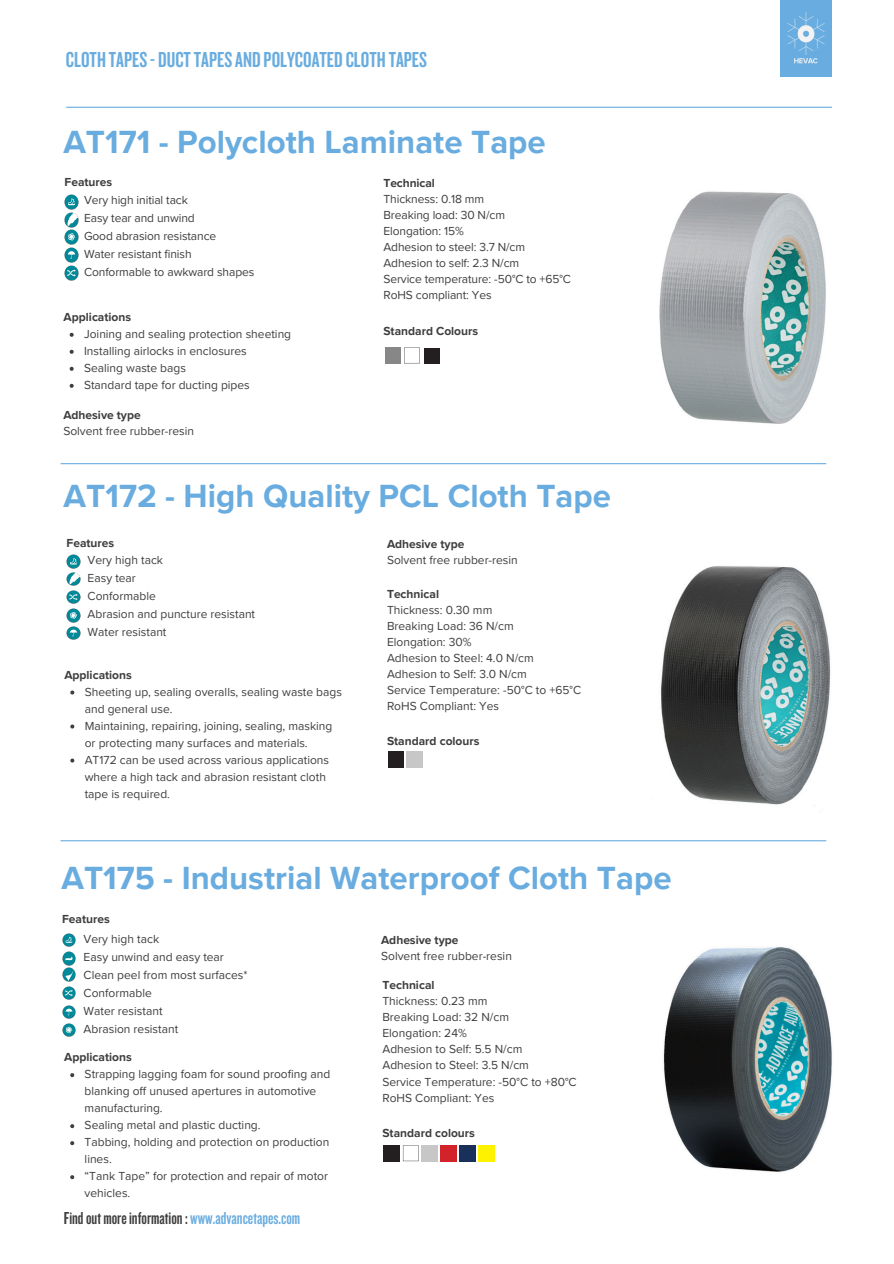
<style>
.page{position:relative;width:894px;height:1264px;background:#fff}
.page>*{position:absolute;margin:0;border:0;box-sizing:border-box;transform-origin:0 0}
.t1{font:700 33px "Proxima Nova";color:#69acdf}
.t2{font:22.5px "Knockout 48";color:#69acdf}
.t3{font:18px "Knockout 48";color:#3f3e3f}
.t4{font:12px/17px "Proxima Nova";color:#3f3e3f}
.t5{font:700 12px "Proxima Nova";color:#3f3e3f}
.s1{color:#69acdf}
</style>
<div class="page">
<img style="left:661px;top:566px;width:170px;height:239px">
<div style="left:388px;top:751px;width:15px;height:16px;background:#231f20"></div>
<div style="left:406px;top:751px;width:16px;height:16px;background:#c7c7c8"></div>
<img style="left:67px;top:626px;width:13px;height:14px">
<svg style="left:67px;top:572px;width:13px;height:13px"></svg>
<img style="left:67px;top:554px;width:13px;height:14px">
<svg style="left:67px;top:609px;width:13px;height:13px"></svg>
<img style="left:67px;top:590px;width:13px;height:14px">
<svg style="left:70px;top:690px;width:4px;height:4px"></svg>
<svg style="left:70px;top:724px;width:4px;height:4px"></svg>
<svg style="left:70px;top:758px;width:4px;height:4px"></svg>
<img style="left:663px;top:947px;width:169px;height:225px">
<div style="left:384px;top:1145px;width:15px;height:16px;background:#231f20"></div>
<svg style="left:403px;top:1145px;width:15px;height:16px"></svg>
<div style="left:422px;top:1145px;width:15px;height:16px;background:#c7c7c8"></div>
<div style="left:440px;top:1145px;width:16px;height:16px;background:#d2232a"></div>
<div style="left:459px;top:1145px;width:16px;height:16px;background:#18305a"></div>
<div style="left:479px;top:1145px;width:15px;height:16px;background:#fff200"></div>
<img style="left:62px;top:951px;width:14px;height:14px">
<img style="left:62px;top:1005px;width:14px;height:13px">
<svg style="left:62px;top:986px;width:13px;height:13px"></svg>
<img style="left:62px;top:1023px;width:14px;height:13px">
<img style="left:62px;top:933px;width:14px;height:13px">
<img style="left:62px;top:967px;width:13px;height:14px">
<svg style="left:70px;top:1073px;width:4px;height:4px"></svg>
<svg style="left:70px;top:1124px;width:4px;height:4px"></svg>
<svg style="left:70px;top:1141px;width:4px;height:4px"></svg>
<svg style="left:70px;top:1175px;width:4px;height:4px"></svg>
<img style="left:659px;top:191px;width:167px;height:233px">
<div style="left:385px;top:347px;width:16px;height:16px;background:#878787"></div>
<svg style="left:404px;top:347px;width:15px;height:16px"></svg>
<img style="left:64px;top:248px;width:15px;height:14px">
<img style="left:64px;top:194px;width:15px;height:15px">
<img style="left:64px;top:213px;width:15px;height:14px">
<img style="left:64px;top:230px;width:15px;height:14px">
<img style="left:64px;top:265px;width:15px;height:15px">
<div style="left:423px;top:348px;width:16px;height:15px;background:#231f20"></div>
<svg style="left:70px;top:333px;width:4px;height:4px"></svg>
<svg style="left:70px;top:350px;width:4px;height:4px"></svg>
<svg style="left:70px;top:367px;width:4px;height:4px"></svg>
<svg style="left:70px;top:384px;width:4px;height:4px"></svg>
<div style="left:780px;top:0;width:51px;height:77px;background:#69acdf"></div>
<img style="left:787px;top:12px;width:38px;height:52px">
<hr style="left:66px;top:107px;width:765px;height:1px;background:#69acdf">
<hr style="left:61px;top:463px;width:765px;height:1px;background:#69acdf">
<hr style="left:61px;top:840px;width:765px;height:1px;background:#69acdf">
<p class="t2" style="left:66px;top:46px;width:362px">CLOTHTAPES-DUCTTAPESANDPOLYCOATEDCLOTHTAPES</p>
<p class="t1" style="left:63px;top:123px;width:484px">AT171 - Polycloth Laminate Tape</p>
<h4 class="t5" style="left:383px;top:176px;width:53px">Technical</h4>
<p class="t4" style="left:383px;top:191px;width:102px">Thickness: 0.18 mm</p>
<p class="t4" style="left:383px;top:207px;width:123px">Breaking load: 30 N/cm</p>
<p class="t4" style="left:383px;top:223px;width:82px">Elongation: 15%</p>
<p class="t4" style="left:383px;top:239px;width:143px">Adhesion to steel: 3.7 N/cm</p>
<p class="t4" style="left:383px;top:255px;width:137px">Adhesion to self: 2.3 N/cm</p>
<p class="t4" style="left:383px;top:271px;width:189px;line-height:16px">Service temperature: -50°C to +65°C<br>RoHS compliant: Yes</p>
<p class="t5" style="left:383px;top:324px;width:96px">Standard Colours</p>
<h4 class="t5" style="left:65px;top:175px;width:49px">Features</h4>
<p class="t4" style="left:84px;top:192px;width:105px">Very high initial tack</p>
<p class="t4" style="left:84px;top:210px;width:112px">Easy tear and unwind</p>
<p class="t4" style="left:84px;top:228px;width:134px">Good abrasion resistance</p>
<p class="t4" style="left:84px;top:246px;width:109px">Water resistant finish</p>
<p class="t4" style="left:84px;top:264px;width:172px">Conformable to awkward shapes</p>
<p class="t5" style="left:64px;top:310px;width:69px">Applications</p>
<p class="t4" style="left:84px;top:325px;width:208px">Joining and sealing protection sheeting</p>
<h1 class="t4" style="left:84px;top:342px;width:164px">Installing airlocks in enclosures</h1>
<h4 class="t4" style="left:84px;top:359px;width:103px">Sealing waste bags</h4>
<p class="t4" style="left:84px;top:376px;width:167px">Standard tape for ducting pipes</p>
<p class="t5" style="left:63px;top:407px;width:79px">Adhesive type</p>
<p class="t4" style="left:63px;top:422px;width:132px">Solvent free rubber-resin</p>
<h2 class="t1" style="left:64px;top:476px;width:549px">AT172 - High Quality PCL Cloth Tape</h2>
<p class="t5" style="left:67px;top:536px;width:49px">Features</p>
<p class="t4" style="left:88px;top:552px;width:77px">Very high tack</p>
<h1 class="t4" style="left:88px;top:570px;width:50px">Easy tear</h1>
<h4 class="t4" style="left:88px;top:588px;width:70px">Conformable</h4>
<p class="t4" style="left:88px;top:605px;width:169px;line-height:18px">Abrasion and puncture resistant<br>Water resistant</p>
<p class="t5" style="left:387px;top:537px;width:79px">Adhesive type</p>
<p class="t4" style="left:387px;top:552px;width:132px">Solvent free rubber-resin</p>
<p class="t5" style="left:387px;top:586px;width:54px">Technical</p>
<p class="t4" style="left:387px;top:601px;width:107px">Thickness: 0.30 mm</p>
<p class="t4" style="left:387px;top:617px;width:128px">Breaking Load: 36 N/cm</p>
<p class="t4" style="left:387px;top:633px;width:86px">Elongation: 30%</p>
<p class="t4" style="left:387px;top:650px;width:148px;line-height:16px">Adhesion to Steel: 4.0 N/cm<br>Adhesion to Self: 3.0 N/cm</p>
<p class="t4" style="left:387px;top:681px;width:196px">Service Temperature: -50°C to +65°C</p>
<p class="t4" style="left:387px;top:697px;width:113px">RoHS Compliant: Yes</p>
<p class="t5" style="left:64px;top:667px;width:69px">Applications</p>
<p class="t4" style="left:85px;top:683px;width:259px">Sheeting up, sealing overalls, sealing waste bags and general use.</p>
<p class="t4" style="left:85px;top:717px;width:249px">Maintaining, repairing, joining, sealing, masking or protecting many surfaces and materials.</p>
<p class="t4" style="left:85px;top:751px;width:246px">AT172 can be used across various applications where a high tack and abrasion resistant cloth tape is required.</p>
<p class="t5" style="left:387px;top:734px;width:94px">Standard colours</p>
<p class="t1" style="left:61px;top:859px;width:611px">AT175 - Industrial Waterproof Cloth Tape</p>
<p class="t5" style="left:62px;top:911px;width:49px">Features</p>
<p class="t4" style="left:84px;top:930px;width:77px">Very high tack</p>
<h4 class="t4" style="left:84px;top:947px;width:165px;line-height:18px">Easy unwind and easy tear<br>Clean peel from most surfaces*<br>Conformable</h4>
<p class="t4" style="left:84px;top:1002px;width:80px">Water resistant</p>
<p class="t4" style="left:84px;top:1020px;width:96px">Abrasion resistant</p>
<p class="t5" style="left:64px;top:1050px;width:69px">Applications</p>
<p class="t4" style="left:85px;top:1065px;width:247px">Strapping lagging foam for sound proofing and blanking off unused apertures in automotive manufacturing.</p>
<p class="t4" style="left:85px;top:1116px;width:177px">Sealing metal and plastic ducting.</p>
<p class="t4" style="left:85px;top:1133px;width:246px">Tabbing, holding and protection on production lines.</p>
<p class="t4" style="left:85px;top:1167px;width:245px">“Tank Tape” for protection and repair of motor vehicles.</p>
<p class="t3" style="left:64px;top:1206px;width:238px">Findout moreinformation: <span class="s1">www.advancetapes.com</span></p>
<p class="t5" style="left:381px;top:933px;width:79px">Adhesive type</p>
<p class="t4" style="left:381px;top:947px;width:132px">Solvent free rubber-resin</p>
<p class="t5" style="left:382px;top:978px;width:54px">Technical</p>
<h4 class="t4" style="left:382px;top:993px;width:106px">Thickness: 0.23 mm</h4>
<p class="t4" style="left:382px;top:1009px;width:128px">Breaking Load: 32 N/cm</p>
<p class="t4" style="left:382px;top:1025px;width:86px">Elongation: 24%</p>
<p class="t4" style="left:382px;top:1041px;width:141px">Adhesion to Self: 5.5 N/cm</p>
<p class="t4" style="left:382px;top:1057px;width:148px">Adhesion to Steel: 3.5 N/cm</p>
<h1 class="t4" style="left:382px;top:1073px;width:196px">Service Temperature: -50°C to +80°C</h1>
<h4 class="t4" style="left:382px;top:1089px;width:113px">RoHS Compliant: Yes</h4>
<p class="t5" style="left:382px;top:1126px;width:94px">Standard colours</p>
</div>
